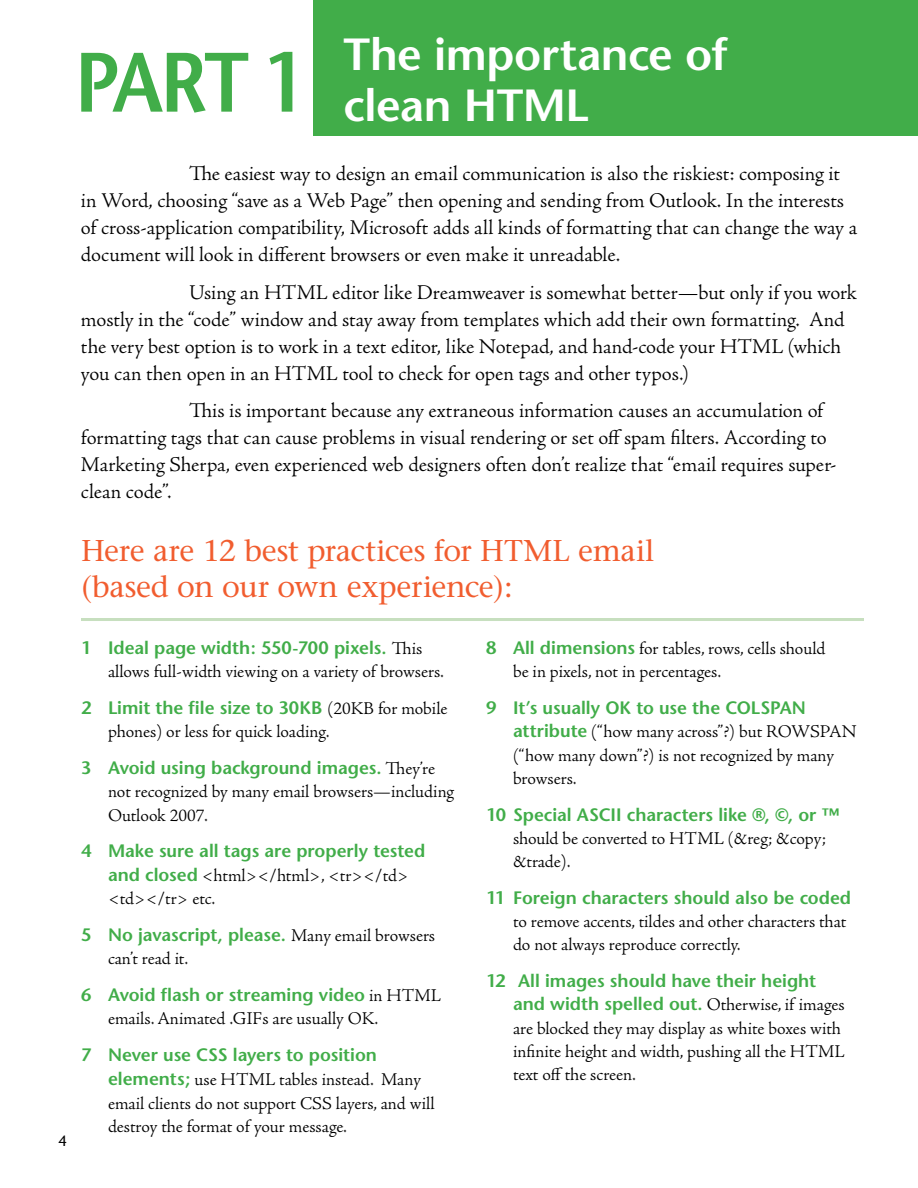
<style>
.page{position:relative;width:918px;height:1188px;background:#fff}
.page>*{position:absolute;margin:0;border:0;box-sizing:border-box;transform-origin:0 0}
.t1{font:600 84px "Stone Sans";color:#41ad49;scale:.9 1}
.t2{font:600 45px/51px "Stone Sans";letter-spacing:-.01em;color:#fff}
.t3{font:30px/36px "Stone Serif";letter-spacing:-.01em;color:#f15d2f}
.t4{font:300 21px/27px "Adobe Jenson Pro";color:#000}
.t5{font:300 18px/23.2px "Adobe Jenson Pro";letter-spacing:-.005em;color:#000}
.t6{font:600 18px/23.2px "Stone Sans";color:#41ad49}
.t7{font:15px "Stone Sans";color:#000}
.s1{font-family:"Adobe Jenson Pro";font-weight:300;color:#000}
.s2{font-family:"Stone Sans";font-weight:600;color:#41ad49}
</style>
<div class="page">
<div style="left:314px;top:0;width:604px;height:136px;background:#41ad49"></div>
<hr style="left:81px;top:618px;width:783px;height:3px;background:#c7dfbf">
<h1 class="t1" style="left:75px;top:32px;width:258px">PART 1</h1>
<h2 class="t2" style="left:344px;top:29px;width:385px">The importance of clean HTML</h2>
<p class="t4" style="left:81px;top:160px;width:778px;text-indent:108px">The easiest way to design an email communication is also the riskiest: composing it in Word, choosing “save as a Web Page” then opening and sending from Outlook. In the interests of cross-application compatibility, Microsoft adds all kinds of formatting that can change the way a document will look in different browsers or even make it unreadable.</p>
<p class="t4" style="left:81px;top:279px;width:777px;text-indent:108px">Using an HTML editor like Dreamweaver is somewhat better—but only if you work mostly in the “code” window and stay away from templates which add their own formatting. And the very best option is to work in a text editor, like Notepad, and hand-code your HTML (which you can then open in an HTML tool to check for open tags and other typos.)</p>
<p class="t4" style="left:81px;top:397px;width:757px;text-indent:108px">This is important because any extraneous information causes an accumulation of formatting tags that can cause problems in visual rendering or set off spam filters. According to Marketing Sherpa, even experienced web designers often don’t realize that “email requires super&shy;clean code”.</p>
<p class="t7" style="left:59px;top:1132px;width:10px">4</p>
<h3 class="t3" style="left:81px;top:533px;width:575px">Here are 12 best practices for HTML email (based on our own experience):</h3>
<p class="t6" style="left:81px;top:636px;width:343px">1 Ideal page width: 550-700 pixels. <span class="s1">This</span></p>
<p class="t5" style="left:108px;top:660px;width:338px">allows full-width viewing on a variety of browsers.</p>
<p class="t6" style="left:81px;top:696px;width:368px">2 Limit the file size to 30KB <span class="s1">(20KB for mobile</span></p>
<p class="t5" style="left:108px;top:720px;width:223px">phones) or less for quick loading.</p>
<p class="t6" style="left:81px;top:756px;width:356px">3 Avoid using background images. <span class="s1">They’re</span></p>
<p class="t5" style="left:108px;top:780px;width:348px">not recognized by many email browsers—including<br>Outlook 2007.</p>
<p class="t6" style="left:81px;top:839px;width:346px">4 Make sure all tags are properly tested</p>
<p class="t5" style="left:108px;top:864px;width:302px"><span class="s2">and closed</span> &lt;html&gt;&lt;/html&gt;, &lt;tr&gt;&lt;/td&gt; &lt;td&gt;&lt;/tr&gt; etc.</p>
<p class="t6" style="left:81px;top:923px;width:356px">5 No javascript, please. <span class="s1">Many email browsers</span></p>
<p class="t5" style="left:108px;top:947px;width:82px">can’t read it.</p>
<p class="t6" style="left:81px;top:983px;width:362px">6 Avoid flash or streaming video <span class="s1">in HTML</span></p>
<p class="t5" style="left:108px;top:1007px;width:272px">emails. Animated .GIFs are usually OK.</p>
<p class="t6" style="left:81px;top:1043px;width:298px">7 Never use CSS layers to position</p>
<p class="t5" style="left:108px;top:1068px;width:328px"><span class="s2">elements;</span> use HTML tables instead. Many email clients do not support CSS layers, and will destroy the format of your message.</p>
<p class="t5" style="left:513px;top:637px;width:314px;text-indent:-27px"><span class="s2">8 All dimensions</span> for tables, rows, cells should be in pixels, not in percentages.</p>
<p class="t6" style="left:486px;top:696px;width:322px">9 It’s usually OK to use the COLSPAN</p>
<p class="t5" style="left:513px;top:720px;width:345px"><span class="s2">attribute</span> (“how many across”?) but ROWSPAN (“how many down”?) is not recognized by many browsers.</p>
<p class="t6" style="left:486px;top:803px;width:355px">10 Special ASCII characters like ®, ©, or ™</p>
<p class="t5" style="left:513px;top:827px;width:315px">should be converted to HTML (&amp;reg; &amp;copy; &amp;trade).</p>
<p class="t6" style="left:486px;top:886px;width:367px">11 Foreign characters should also be coded</p>
<p class="t5" style="left:513px;top:910px;width:335px">to remove accents, tildes and other characters that do not always reproduce correctly.</p>
<p class="t6" style="left:513px;top:969px;width:333px;text-indent:-27px">12 All images should have their height and width spelled out. <span class="s1">Otherwise, if images</span></p>
<p class="t5" style="left:513px;top:1017px;width:333px">are blocked they may display as white boxes with infinite height and width, pushing all the HTML text off the screen.</p>
</div>
